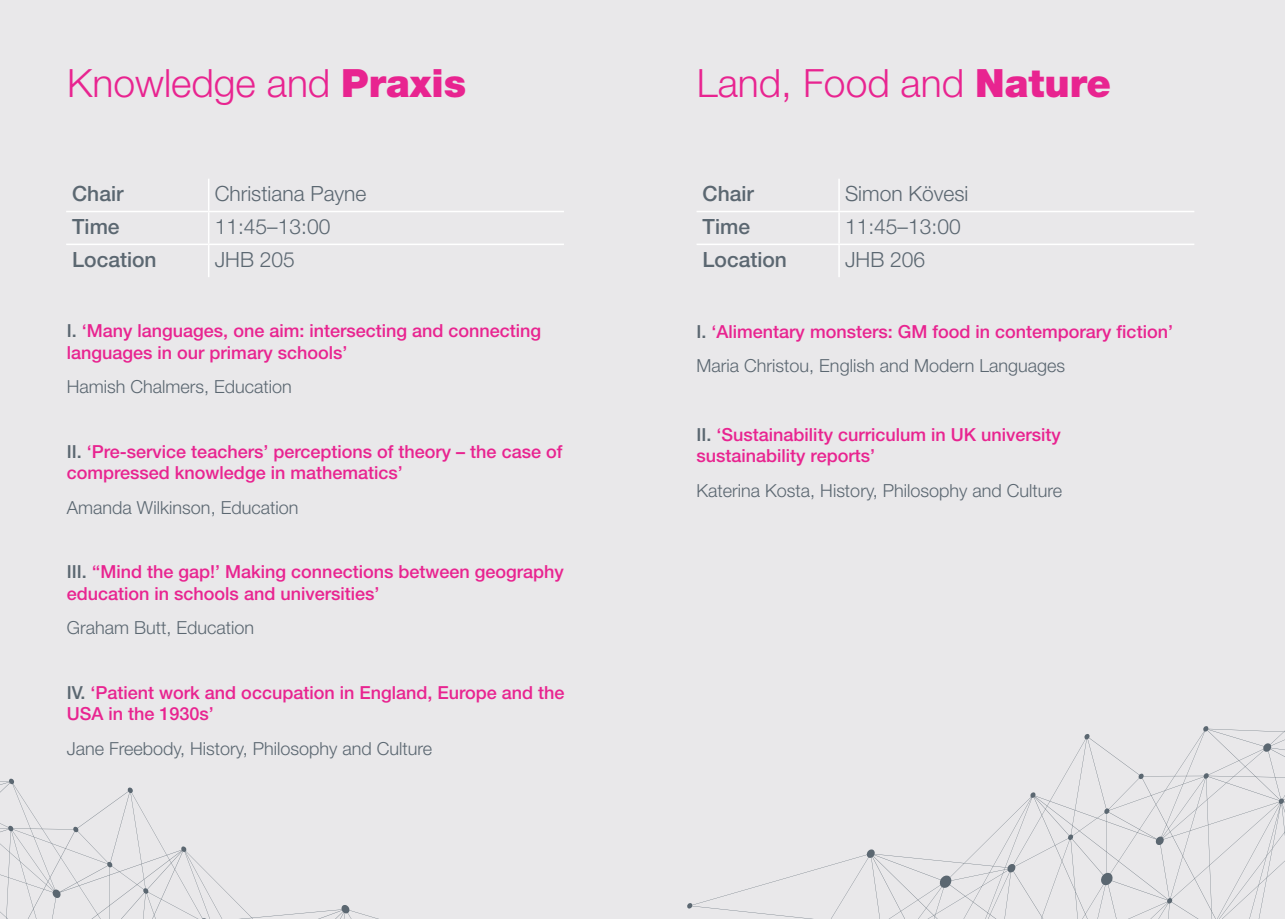
<style>
.page{position:relative;width:1285px;height:919px;background:#fff}
.page>*{position:absolute;margin:0;border:0;box-sizing:border-box;transform-origin:0 0}
.t1{font:300 39px "Helvetica Neue";color:#e82490}
.t2{font:300 21px "Helvetica Neue";color:#5b6771}
.t3{font:500 21px "Helvetica Neue LT";color:#5b6771}
.t4{font:500 18px/21.6px "Helvetica Neue LT";color:#e82490}
.t5{font:300 18px "Helvetica Neue";color:#5b6771}
.s1{font-weight:900}
.s2{color:#5b6771}
</style>
<div class="page">
<div style="left:0;top:0;width:1284px;height:918px;background:#e9e8ea"></div>
<svg style="left:687px;top:726px;width:597px;height:192px"></svg>
<hr style="left:696px;top:243px;width:142px;height:2px;background:#fff">
<hr style="left:838px;top:243px;width:356px;height:2px;background:#fff">
<hr style="left:696px;top:211px;width:142px;height:1px;background:#fff">
<hr style="left:838px;top:211px;width:356px;height:1px;background:#fff">
<hr style="left:838px;top:179px;width:1px;height:32px;background:#fff">
<hr style="left:838px;top:212px;width:1px;height:31px;background:#fff">
<hr style="left:838px;top:245px;width:1px;height:32px;background:#fff">
<hr style="left:66px;top:243px;width:143px;height:2px;background:#fff">
<hr style="left:209px;top:243px;width:355px;height:2px;background:#fff">
<hr style="left:66px;top:211px;width:143px;height:1px;background:#fff">
<hr style="left:209px;top:211px;width:355px;height:1px;background:#fff">
<hr style="left:208px;top:179px;width:1px;height:32px;background:#fff">
<hr style="left:208px;top:212px;width:1px;height:31px;background:#fff">
<hr style="left:208px;top:245px;width:1px;height:32px;background:#fff">
<svg style="left:0;top:778px;width:376px;height:140px"></svg>
<h1 class="t1" style="left:67px;top:60px;width:400px">Knowledge and <span class="s1">Praxis</span></h1>
<p class="t3" style="left:72px;top:181px;width:53px">Chair</p>
<p class="t2" style="left:215px;top:181px;width:153px">Christiana Payne</p>
<p class="t3" style="left:72px;top:214px;width:49px">Time</p>
<p class="t2" style="left:215px;top:214px;width:117px">11:45–13:00</p>
<p class="t3" style="left:72px;top:247px;width:86px">Location</p>
<p class="t2" style="left:215px;top:246px;width:82px">JHB 205</p>
<p class="t4" style="left:67px;top:320px;width:476px"><span class="s2">I.</span> ‘Many languages, one aim: intersecting and connecting languages in our primary schools’</p>
<p class="t5" style="left:67px;top:376px;width:227px">Hamish Chalmers, Education</p>
<p class="t4" style="left:67px;top:440px;width:497px"><span class="s2">II.</span> ‘Pre-service teachers’ perceptions of theory – the case of compressed knowledge in mathematics’</p>
<p class="t5" style="left:67px;top:496px;width:233px">Amanda Wilkinson, Education</p>
<p class="t4" style="left:67px;top:561px;width:498px"><span class="s2">III.</span> ‘‘Mind the gap!’ Making connections between geography education in schools and universities’</p>
<p class="t5" style="left:67px;top:617px;width:189px">Graham Butt, Education</p>
<p class="t4" style="left:67px;top:681px;width:499px"><span class="s2">IV.</span> ‘Patient work and occupation in England, Europe and the<br>USA in the 1930s’</p>
<p class="t5" style="left:67px;top:737px;width:367px">Jane Freebody, History, Philosophy and Culture</p>
<h1 class="t1" style="left:696px;top:60px;width:415px">Land, Food and <span class="s1">Nature</span></h1>
<p class="t3" style="left:702px;top:181px;width:53px">Chair</p>
<p class="t2" style="left:844px;top:181px;width:125px">Simon Kövesi</p>
<p class="t3" style="left:702px;top:214px;width:49px">Time</p>
<p class="t2" style="left:844px;top:214px;width:117px">11:45–13:00</p>
<p class="t3" style="left:702px;top:247px;width:86px">Location</p>
<p class="t2" style="left:844px;top:246px;width:82px">JHB 206</p>
<p class="t4" style="left:696px;top:320px;width:478px"><span class="s2">I.</span> ‘Alimentary monsters: GM food in contemporary fiction’</p>
<p class="t5" style="left:696px;top:354px;width:370px">Maria Christou, English and Modern Languages</p>
<p class="t4" style="left:696px;top:423px;width:366px"><span class="s2">II.</span> ‘Sustainability curriculum in UK university sustainability reports’</p>
<p class="t5" style="left:696px;top:479px;width:367px">Katerina Kosta, History, Philosophy and Culture</p>
</div>
